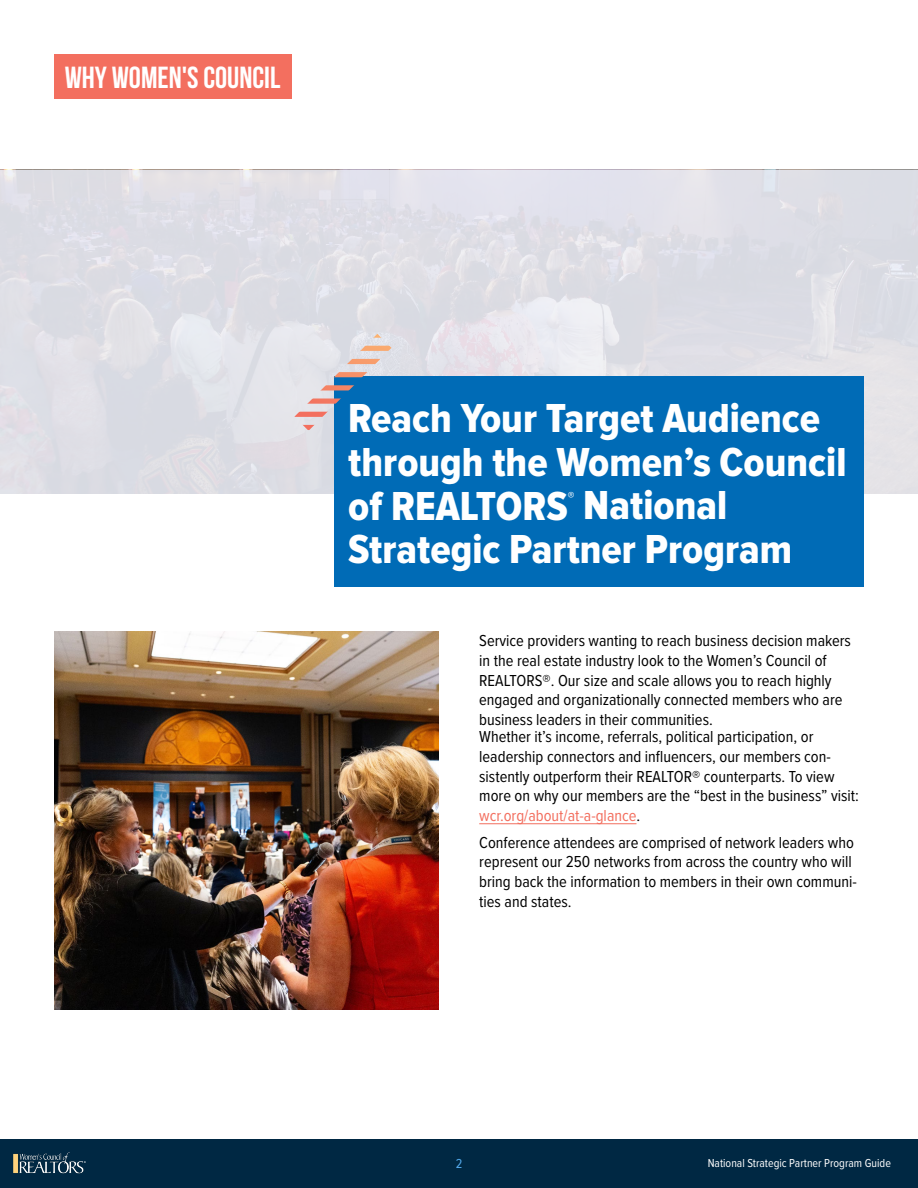
<style>
.page{position:relative;width:918px;height:1188px;background:#fff}
.page>*{position:absolute;margin:0;border:0;box-sizing:border-box;transform-origin:0 0}
.t1{font:42px/43.5px "Proxima Nova Cond Extrabld";color:#fff}
.t2{font:700 30.45px "Bebas Neue";color:#fff}
.t3{font:16.5px/19.8px "Proxima Nova Cond";color:#000}
.t4{font:13.5px "Proxima Nova Cond";color:#54abed}
.t5{font:13.5px "Proxima Nova Cond Extrabld";color:#fff}
.t6{font:12px "Proxima Nova Cond";color:#fff}
.s1{color:#f36f5f}
</style>
<div class="page">
<div style="left:0;top:1139px;width:918px;height:49px;background:#002843"></div>
<img style="left:13px;top:1152px;width:73px;height:22px">
<div style="left:0;top:170px;width:918px;height:324px;background:#dfdee5"></div>
<img style="left:54px;top:632px;width:385px;height:378px">
<div style="left:54px;top:54px;width:237px;height:44px;background:#f36f5f"></div>
<hr style="left:479px;top:823px;width:157px;height:1px;background:#f36f5f">
<div style="left:335px;top:376px;width:529px;height:210px;background:#006bb6"></div>
<svg style="left:347px;top:359px;width:35px;height:5px"></svg>
<svg style="left:322px;top:346px;width:70px;height:5px"></svg>
<svg style="left:303px;top:425px;width:32px;height:5px"></svg>
<svg style="left:296px;top:334px;width:94px;height:4px"></svg>
<svg style="left:294px;top:412px;width:41px;height:5px"></svg>
<svg style="left:307px;top:398px;width:34px;height:6px"></svg>
<svg style="left:321px;top:385px;width:33px;height:5px"></svg>
<svg style="left:334px;top:372px;width:33px;height:5px"></svg>
<h2 class="t2" style="left:65px;top:60px;width:217px">WHY WOMEN'S COUNCIL</h2>
<h1 class="t1" style="left:348px;top:398px;width:500px">Reach Your Target Audience through the Women’s Council of REALTORS National</h1>
<p class="t5" style="left:568px;top:489px;width:8px">®</p>
<h1 class="t1" style="left:348px;top:529px;width:445px">Strategic Partner Program</h1>
<p class="t3" style="left:479px;top:630px;width:373px">Service providers wanting to reach business decision makers in the real estate industry look to the Women’s Council of REALTORS®. Our size and scale allows you to reach highly engaged and organizationally connected members who are business leaders in their communities.</p>
<p class="t3" style="left:479px;top:726px;width:381px">Whether it’s income, referrals, political participation, or leadership connectors and influencers, our members con&shy;sistently outperform their REALTOR® counterparts. To view more on why our members are the “best in the business” visit: <span class="s1">wcr.org/about/at-a-glance</span>.</p>
<p class="t3" style="left:479px;top:832px;width:379px">Conference attendees are comprised of network leaders who represent our 250 networks from across the country who will bring back the information to members in their own communi&shy;ties and states.</p>
<p class="t4" style="left:456px;top:1153px;width:8px">2</p>
<p class="t6" style="left:708px;top:1154px;width:185px">National Strategic Partner Program Guide</p>
</div>
